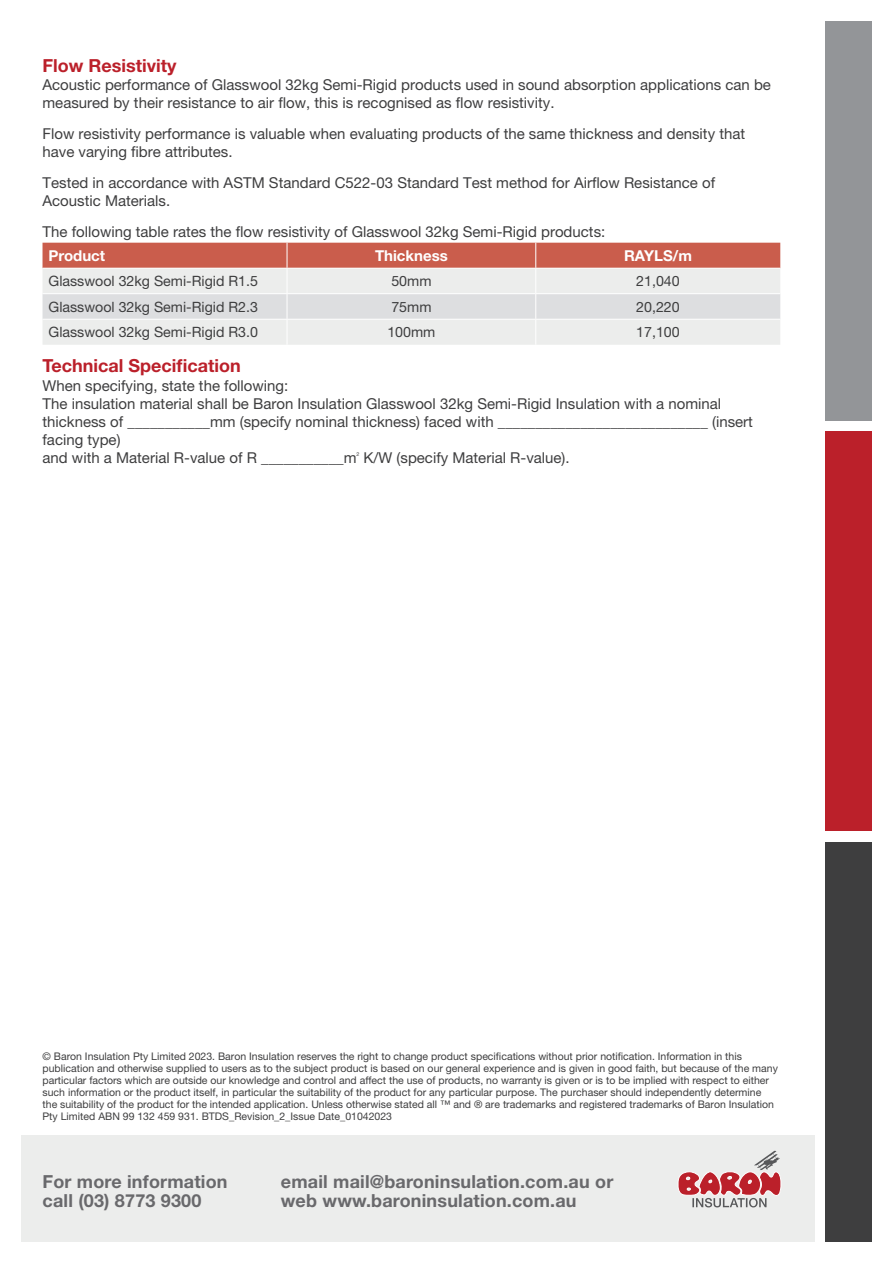
<style>
.page{position:relative;width:893px;height:1263px;background:#fff}
.page>*{position:absolute;margin:0;border:0;box-sizing:border-box;transform-origin:0 0}
.t1{font:700 18px/19.5px "Helvetica Neue LT Std";letter-spacing:.01em;color:#69696c}
.t2{font:700 18px "Helvetica Neue LT Std";color:#bb202a}
.t3{font:15px/18px "Helvetica Neue LT Pro";color:#3e3e3f}
.t4{font:700 15px "Helvetica Neue LT Std";color:#fff}
.t5{font:14.25px "Helvetica Neue LT Pro";color:#3e3e3f}
.t6{font:10.5px/12px "Helvetica Neue LT Pro";color:#3e3e3f}
.t7{font:5.25px "Helvetica Neue LT Pro";color:#3e3e3f}
</style>
<div class="page">
<div style="left:21px;top:1135px;width:793px;height:107px;background:#ecedec"></div>
<div style="left:825px;top:842px;width:47px;height:400px;background:#3e3e3f"></div>
<div style="left:825px;top:21px;width:47px;height:400px;background:#939598"></div>
<div style="left:825px;top:432px;width:47px;height:399px;background:#bb202a"></div>
<svg style="left:678px;top:1151px;width:103px;height:56px"></svg>
<svg style="left:43px;top:243px;width:737px;height:102px;background:#e0c7c3"></svg>
<p class="t2" style="left:43px;top:55px;width:135px">Flow Resistivity</p>
<p class="t3" style="left:43px;top:76px;width:730px">Acoustic performance of Glasswool 32kg Semi-Rigid products used in sound absorption applications can be measured by their resistance to air flow, this is recognised as flow resistivity.</p>
<p class="t3" style="left:43px;top:125px;width:704px">Flow resistivity performance is valuable when evaluating products of the same thickness and density that have varying fibre attributes.</p>
<p class="t3" style="left:43px;top:173px;width:674px">Tested in accordance with ASTM Standard C522-03 Standard Test method for Airflow Resistance of<br>Acoustic Materials.</p>
<p class="t3" style="left:43px;top:222px;width:564px">The following table rates the flow resistivity of Glasswool 32kg Semi-Rigid products:</p>
<p class="t4" style="left:49px;top:246px;width:58px">Product</p>
<p class="t4" style="left:375px;top:246px;width:74px">Thickness</p>
<p class="t4" style="left:624px;top:246px;width:69px">RAYLS/m</p>
<p class="t5" style="left:49px;top:272px;width:211px">Glasswool 32kg Semi-Rigid R1.5</p>
<p class="t5" style="left:391px;top:272px;width:42px">50mm</p>
<p class="t5" style="left:636px;top:272px;width:45px">21,040</p>
<p class="t5" style="left:49px;top:298px;width:211px">Glasswool 32kg Semi-Rigid R2.3</p>
<p class="t5" style="left:391px;top:298px;width:42px">75mm</p>
<p class="t5" style="left:636px;top:298px;width:45px">20,220</p>
<p class="t5" style="left:49px;top:323px;width:211px">Glasswool 32kg Semi-Rigid R3.0</p>
<p class="t5" style="left:387px;top:323px;width:50px">100mm</p>
<p class="t5" style="left:636px;top:323px;width:45px">17,100</p>
<p class="t2" style="left:43px;top:355px;width:200px">Technical Specification</p>
<p class="t3" style="left:43px;top:376px;width:712px">When specifying, state the following:<br>The insulation material shall be Baron Insulation Glasswool 32kg Semi-Rigid Insulation with a nominal thickness of ___________mm (specify nominal thickness) faced with ____________________________ (insert facing type)<br>and with a Material R-value of R ___________m</p>
<p class="t7" style="left:356px;top:451px;width:4px">2</p>
<p class="t3" style="left:364px;top:448px;width:208px">K/W (specify Material R-value).</p>
<p class="t6" style="left:43px;top:1050px;width:737px">© Baron Insulation Pty Limited 2023. Baron Insulation reserves the right to change product specifications without prior notification. Information in this publication and otherwise supplied to users as to the subject product is based on our general experience and is given in good faith, but because of the many particular factors which are outside our knowledge and control and affect the use of products, no warranty is given or is to be implied with respect to either such information or the product itself, in particular the suitability of the product for any particular purpose. The purchaser should independently determine the suitability of the product for the intended application. Unless otherwise stated all ™ and ® are trademarks and registered trademarks of Baron Insulation Pty Limited ABN 99 132 459 931. BTDS_Revision_2_Issue Date_01042023</p>
<p class="t1" style="left:43px;top:1171px;width:187px">For more information call (03) 8773 9300</p>
<p class="t1" style="left:281px;top:1171px;width:334px">email mail@baroninsulation.com.au or web www.baroninsulation.com.au</p>
</div>
